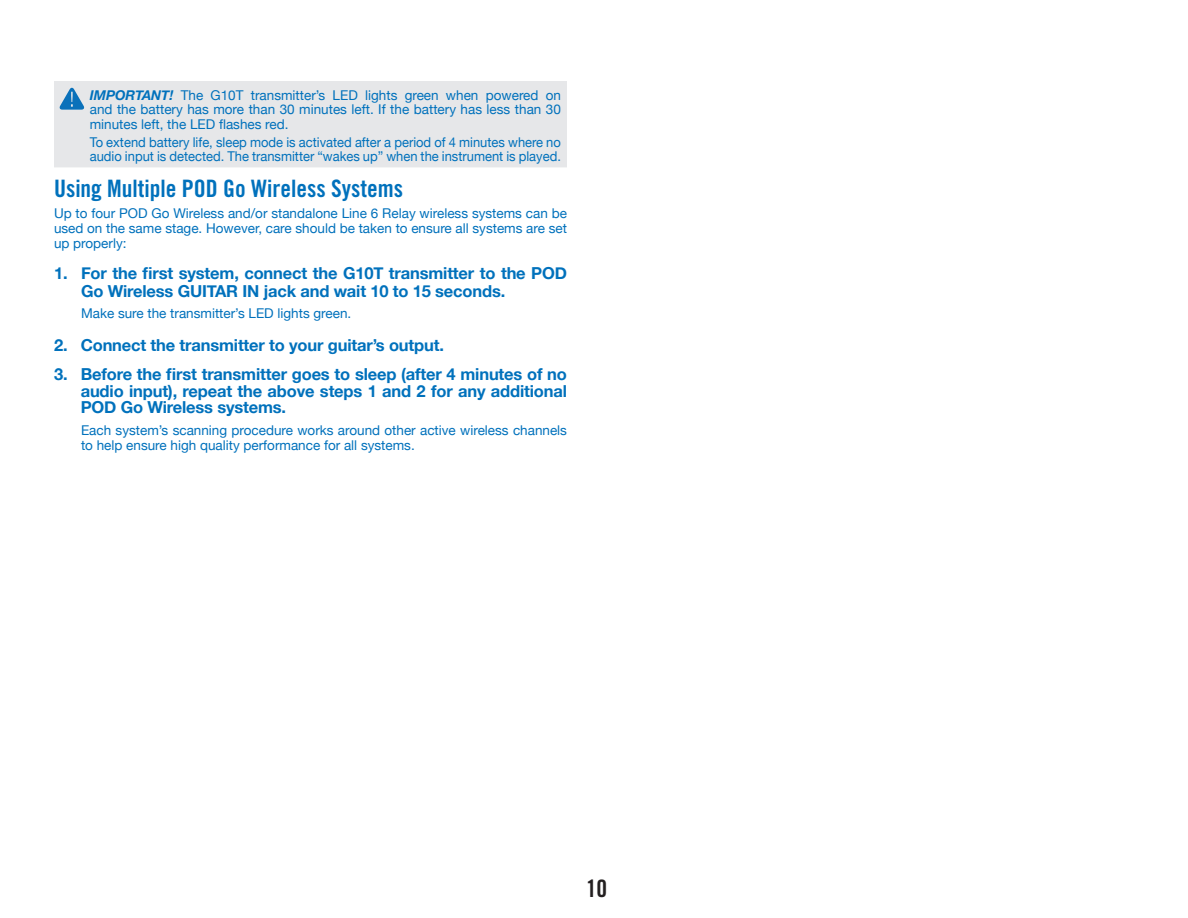
<style>
.page{position:relative;width:1188px;height:918px;background:#fff}
.page>*{position:absolute;margin:0;border:0;box-sizing:border-box;transform-origin:0 0}
._03_Small_Section_He{font:24px "Trade Gothic Bold Cond Twenty";color:#0071bc}
.t1{font:24px "Trade Gothic Bold Cond Twenty";color:#231f20}
.t2{font:700 16.5px/16.5px "Helvetica Neue";letter-spacing:-.01em;color:#0071bc}
.Body{font:13.5px/14.2px "Helvetica Neue";color:#0071bc;text-align:justify}
.Body_Indented{font:13.5px/15px "Helvetica Neue";color:#0071bc}
.Body-2{font:13.5px/14.2px "Helvetica Neue";color:#0071bc;scale:.96 1}
.s1{font-weight:700;font-style:italic}
</style>
<div class="page">
<div style="left:54px;top:81px;width:513px;height:86px;background:#e6e7e9"></div>
<svg style="left:60px;top:88px;width:24px;height:22px"></svg>
<p class="Body" style="left:90px;top:89px;width:473px"><span class="s1">IMPORTANT!</span> The G10T transmitter’s LED lights green when powered on and the battery has more than 30 minutes left. If the battery has less than 30 minutes left, the LED flashes red.</p>
<p class="Body-2" style="left:90px;top:136px;width:492px">To extend battery life, sleep mode is activated after a period of 4 minutes where no audio input is detected. The transmitter “wakes up” when the instrument is played.</p>
<p class="_03_Small_Section_He" style="left:54px;top:174px;width:351px">Using Multiple POD Go Wireless Systems</p>
<p class="Body" style="left:54px;top:207px;width:515px;line-height:15px">Up to four POD Go Wireless and/or standalone Line 6 Relay wireless systems can be used on the same stage. However, care should be taken to ensure all systems are set up properly:</p>
<p class="t2" style="left:81px;top:264px;width:488px;line-height:18px;text-indent:-27px">1. For the first system, connect the G10T transmitter to the POD<br>Go Wireless GUITAR IN jack and wait 10 to 15 seconds.</p>
<p class="Body_Indented" style="left:81px;top:307px;width:272px">Make sure the transmitter’s LED lights green.</p>
<p class="t2" style="left:54px;top:337px;width:391px">2. Connect the transmitter to your guitar’s output.</p>
<p class="t2" style="left:81px;top:367px;width:488px;text-align:justify;text-indent:-27px">3. Before the first transmitter goes to sleep (after 4 minutes of no audio input), repeat the above steps 1 and 2 for any additional POD Go Wireless systems.</p>
<p class="Body_Indented" style="left:81px;top:424px;width:488px">Each system’s scanning procedure works around other active wireless channels to help ensure high quality performance for all systems.</p>
<h1 class="t1" style="left:586px;top:874px;width:23px">10</h1>
</div>
